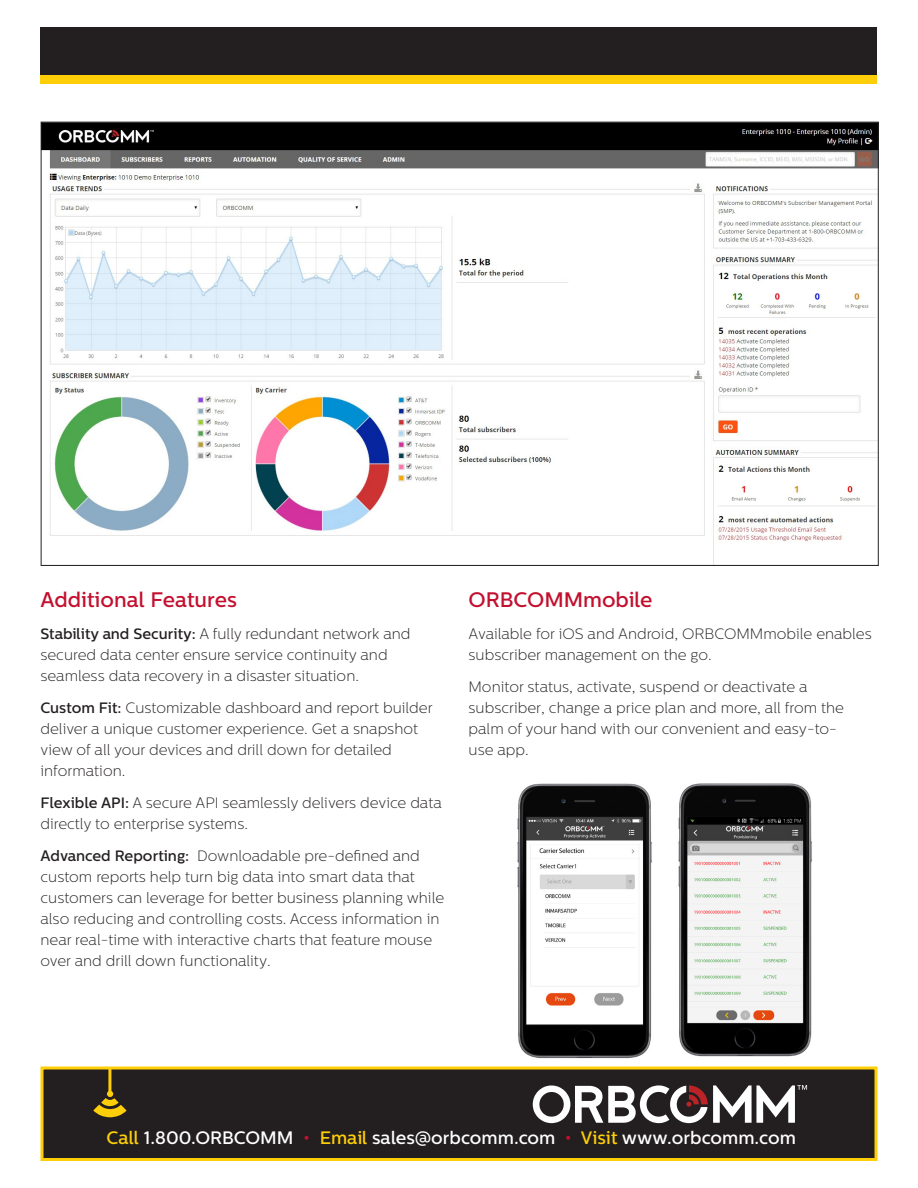
<style>
.page{position:relative;width:918px;height:1188px;background:#fff}
.page>*{position:absolute;margin:0;border:0;box-sizing:border-box;transform-origin:0 0}
._11_pt_body{font:500 21px "Centrale Sans";color:#c3102f}
.t1{font:500 18px "Centrale Sans";color:#fff}
.r_body{font:200 15px/21px "Centrale Sans";color:#231f20}
._11_pt_body-2{font:200 15px/21px "Centrale Sans";color:#231f20}
.s1{font-weight:500}
.s2{color:#fece08}
.s3{color:#c3102f}
</style>
<div class="page">
<div style="left:40px;top:53px;width:838px;height:30px;background:#fece08"></div>
<div style="left:40px;top:27px;width:838px;height:47px;background:#231f20"></div>
<div style="left:42px;top:1068px;width:834px;height:92px;background:#231f20"></div>
<div style="left:40px;top:1066px;width:838px;height:95px;border:3px solid #fece08"></div>
<svg style="left:533px;top:1085px;width:274px;height:38px"></svg>
<img style="left:517px;top:783px;width:135px;height:276px">
<hr style="left:108px;top:1067px;width:3px;height:25px;background:#fece08">
<svg style="left:93px;top:1091px;width:34px;height:26px"></svg>
<img style="left:43px;top:124px;width:834px;height:440px">
<img style="left:678px;top:783px;width:134px;height:274px">
<p class="_11_pt_body" style="left:40px;top:588px;width:198px">Additional Features</p>
<p class="r_body" style="left:40px;top:624px;width:371px"><span class="s1">Stability and Security:</span> A fully redundant network and secured data center ensure service continuity and seamless data recovery in a disaster situation.</p>
<p class="r_body" style="left:40px;top:697px;width:394px"><span class="s1">Custom Fit:</span> Customizable dashboard and report builder deliver a unique customer experience. Get a snapshot view of all your devices and drill down for detailed information.</p>
<p class="r_body" style="left:40px;top:792px;width:403px"><span class="s1">Flexible API:</span> A secure API seamlessly delivers device data directly to enterprise systems.</p>
<p class="r_body" style="left:40px;top:845px;width:405px"><span class="s1">Advanced Reporting:</span> Downloadable pre-defined and custom reports help turn big data into smart data that customers can leverage for better business planning while also reducing and controlling costs. Access information in near real-time with interactive charts that feature mouse over and drill down functionality.</p>
<p class="_11_pt_body" style="left:469px;top:588px;width:185px">ORBCOMMmobile</p>
<p class="_11_pt_body-2" style="left:469px;top:624px;width:405px">Available for iOS and Android, ORBCOMMmobile enables subscriber management on the go.</p>
<p class="_11_pt_body-2" style="left:469px;top:676px;width:377px">Monitor status, activate, suspend or deactivate a subscriber, change a price plan and more, all from the palm of your hand with our convenient and easy-to&shy;use app.</p>
<p class="t1" style="left:107px;top:1127px;width:691px"><span class="s2">Call</span> 1.800.ORBCOMM <span class="s3">•</span> <span class="s2">Email</span> sales@orbcomm.com <span class="s3">•</span> <span class="s2">Visit</span> www.orbcomm.com</p>
</div>
